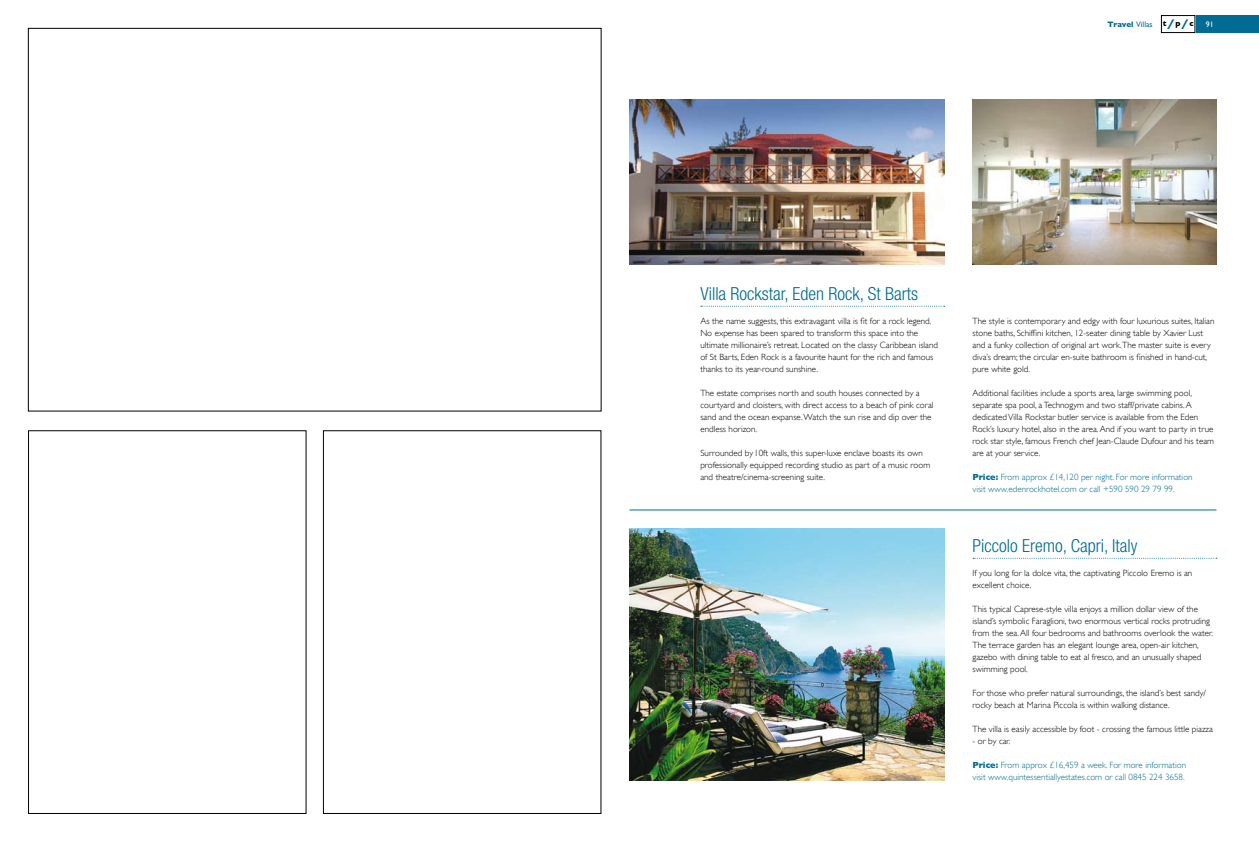
<style>
.page{position:relative;width:1259px;height:842px;background:#fff}
.page>*{position:absolute;margin:0;border:0;box-sizing:border-box;transform-origin:0 0}
.t1{font:300 condensed 18px "Helvetica Neue";color:#006b93}
.t2{font:300 9px/12px "Gill Sans";color:#000}
.t3{font:300 9px/12px "Gill Sans";color:#006b93}
.t4{font:700 8px "Gill Sans";letter-spacing:-.015em;color:#006b93}
.t5{font:700 8px "Gill Sans";color:#000}
.t6{font:8px "Gill Sans";color:#fff}
.s1{font-weight:400}
.s2{font-size:14px;color:#006b93}
.s3{font-weight:700}
</style>
<div class="page">
<div style="left:28px;top:431px;width:278px;height:383px;border:1px solid #000"></div>
<div style="left:323px;top:431px;width:278px;height:383px;border:1px solid #000"></div>
<div style="left:1196px;top:15px;width:63px;height:17px;background:#006b93"></div>
<div style="left:1161px;top:15px;width:34px;height:18px;border:1px solid #000"></div>
<svg style="left:973px;top:558px;width:244px;height:1px"></svg>
<img style="left:972px;top:99px;width:244px;height:165px">
<img style="left:629px;top:99px;width:315px;height:165px">
<img style="left:629px;top:528px;width:315px;height:252px">
<svg style="left:701px;top:306px;width:243px;height:1px"></svg>
<hr style="left:629px;top:510px;width:587px;height:1px;background:#006b93">
<p class="t4" style="left:1107px;top:19px;width:47px">Travel <span class="s1">Villas</span></p>
<p class="t5" style="left:1162px;top:19px;width:32px">t<span class="s2">/</span>p<span class="s2">/</span>c</p>
<p class="t6" style="left:1205px;top:19px;width:9px">91</p>
<h1 class="t1" style="left:700px;top:283px;width:219px">Villa Rockstar, Eden Rock, St Barts</h1>
<p class="t2" style="left:700px;top:315px;width:239px">As the name suggests, this extravagant villa is fit for a rock legend.<br>No expense has been spared to transform this space into the ultimate millionaire’s retreat. Located on the classy Caribbean island of St Barts, Eden Rock is a favourite haunt for the rich and famous thanks to its year-round sunshine.</p>
<p class="t2" style="left:700px;top:387px;width:235px">The estate comprises north and south houses connected by a courtyard and cloisters, with direct access to a beach of pink coral sand and the ocean expanse. Watch the sun rise and dip over the endless horizon.</p>
<p class="t2" style="left:700px;top:447px;width:231px">Surrounded by10ft walls, this super-luxe enclave boasts its own professionally equipped recording studio as part of a music room and theatre/cinema-screening suite.</p>
<p class="t2" style="left:972px;top:315px;width:243px">The style is contemporary and edgy with four luxurious suites, Italian stone baths, Schiffini kitchen, 12-seater dining table by Xavier Lust and a funky collection of original art work.The master suite is every diva’s dream; the circular en-suite bathroom is finished in hand-cut, pure white gold.</p>
<p class="t2" style="left:972px;top:387px;width:243px">Additional facilities include a sports area, large swimming pool, separate spa pool, a Technogym and two staff/private cabins. A dedicated Villa Rockstar butler service is available from the Eden Rock’s luxury hotel, also in the area. And if you want to party in true rock star style, famous French chef Jean-Claude Dufour and his team are at your service.</p>
<p class="t3" style="left:972px;top:471px;width:221px"><span class="s3">Price:</span> From approx £14,120 per night. For more information visit www.edenrockhotel.com or call +590 590 29 79 99.</p>
<h1 class="t1" style="left:972px;top:535px;width:166px">Piccolo Eremo, Capri, Italy</h1>
<p class="t2" style="left:972px;top:567px;width:221px">If you long for la dolce vita, the captivating Piccolo Eremo is an excellent choice.</p>
<p class="t2" style="left:972px;top:603px;width:242px">This typical Caprese-style villa enjoys a million dollar view of the island’s symbolic Faraglioni, two enormous vertical rocks protruding from the sea. All four bedrooms and bathrooms overlook the water.<br>The terrace garden has an elegant lounge area, open-air kitchen, gazebo with dining table to eat al fresco, and an unusually shaped swimming pool.</p>
<p class="t2" style="left:972px;top:687px;width:235px">For those who prefer natural surroundings, the island’s best sandy/ rocky beach at Marina Piccola is within walking distance.</p>
<p class="t2" style="left:972px;top:723px;width:242px">The villa is easily accessible by foot - crossing the famous little piazza</p>
<p class="t2" style="left:972px;top:735px;width:39px">- or by car.</p>
<p class="t3" style="left:972px;top:759px;width:215px"><span class="s3">Price:</span> From approx £16,459 a week. For more information visit www.quintessentiallyestates.com or call 0845 224 3658.</p>
</div>
